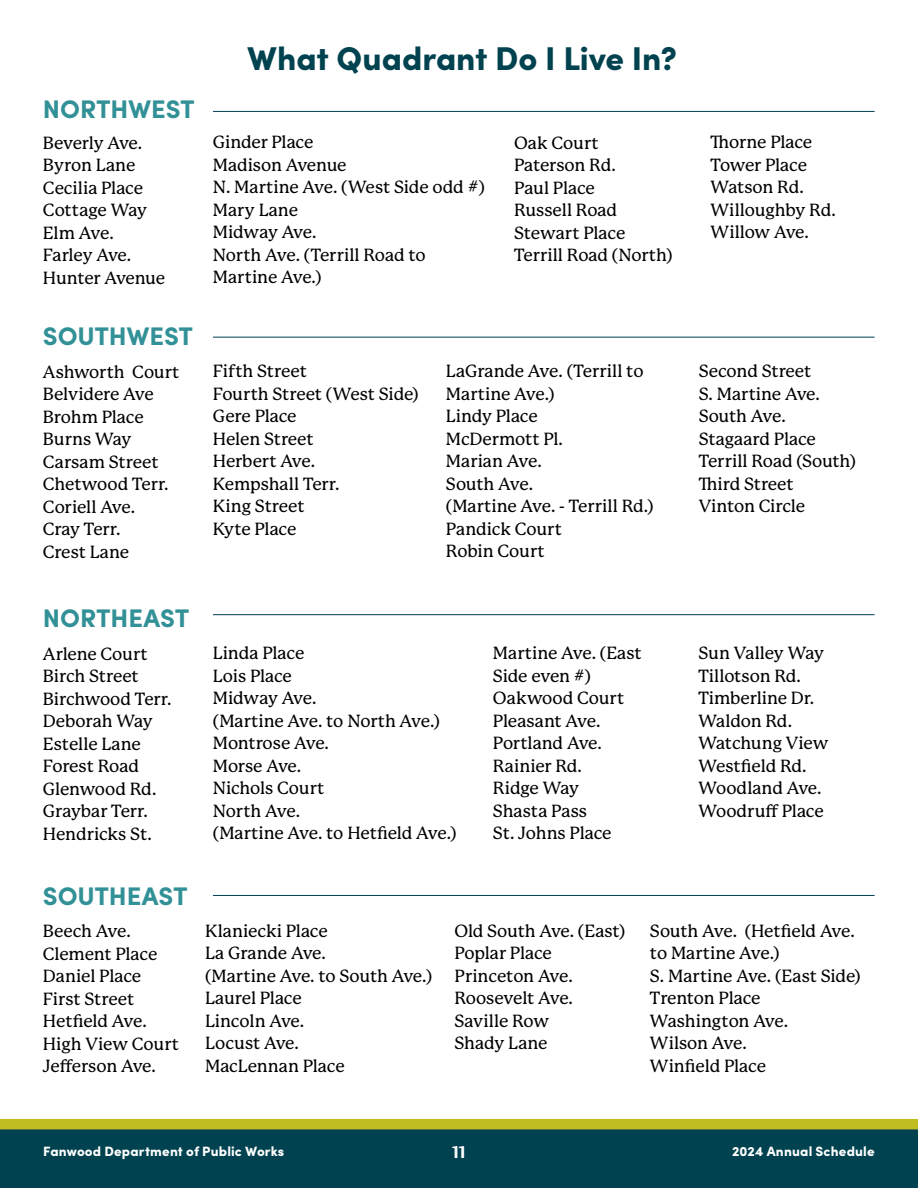
<style>
.page{position:relative;width:918px;height:1188px;background:#fff}
.page>*{position:absolute;margin:0;border:0;box-sizing:border-box;transform-origin:0 0}
.t1{font:900 33px "Sofia Pro";color:#00424f}
.t2{font:700 25.5px "Sofia Pro";letter-spacing:-.005em;color:#329097}
.t3{font:500 17.25px/22.5px "P Mackinac Pro";letter-spacing:-.005em;color:#000}
.t4{font:800 16.5px "P22 Mackinac Pro";color:#fff}
.t5{font:900 13.5px "Sofia Pro";letter-spacing:.015em;color:#fff}
</style>
<div class="page">
<svg style="left:0;top:1119px;width:918px;height:69px;background:#1d5448"></svg>
<hr style="left:213px;top:111px;width:662px;height:1px;background:#00424f">
<hr style="left:213px;top:337px;width:662px;height:1px;background:#00424f">
<hr style="left:213px;top:614px;width:662px;height:1px;background:#00424f">
<hr style="left:213px;top:895px;width:662px;height:1px;background:#00424f">
<h2 class="t2" style="left:43px;top:89px;width:154px">NORTHWEST</h2>
<p class="t3" style="left:43px;top:132px;width:124px">Beverly Ave.<br>Byron Lane<br>Cecilia Place<br>Cottage Way<br>Elm Ave.<br>Farley Ave.<br>Hunter Avenue</p>
<h2 class="t2" style="left:43px;top:317px;width:152px">SOUTHWEST</h2>
<p class="t3" style="left:43px;top:361px;width:138px">Ashworth Court<br>Belvidere Ave<br>Brohm Place<br>Burns Way<br>Carsam Street<br>Chetwood Terr.<br>Coriell Ave.<br>Cray Terr.<br>Crest Lane</p>
<h1 class="t1" style="left:247px;top:32px;width:431px">What Quadrant Do I Live In?</h1>
<p class="t3" style="left:213px;top:131px;width:273px">Ginder Place<br>Madison Avenue<br>N. Martine Ave. (West Side odd #)<br>Mary Lane<br>Midway Ave.<br>North Ave. (Terrill Road to<br>Martine Ave.)</p>
<p class="t3" style="left:514px;top:132px;width:160px">Oak Court<br>Paterson Rd.<br>Paul Place<br>Russell Road<br>Stewart Place<br>Terrill Road (North)</p>
<p class="t3" style="left:213px;top:360px;width:207px">Fifth Street<br>Fourth Street (West Side)<br>Gere Place<br>Helen Street<br>Herbert Ave.<br>Kempshall Terr.<br>King Street<br>Kyte Place</p>
<p class="t3" style="left:446px;top:360px;width:209px">LaGrande Ave. (Terrill to<br>Martine Ave.)<br>Lindy Place<br>McDermott Pl.<br>Marian Ave.<br>South Ave.<br>(Martine Ave. - Terrill Rd.)<br>Pandick Court<br>Robin Court</p>
<p class="t3" style="left:711px;top:131px;width:127px">Thorne Place<br>Tower Place<br>Watson Rd.<br>Willoughby Rd.<br>Willow Ave.</p>
<p class="t3" style="left:699px;top:360px;width:159px">Second Street<br>S. Martine Ave.<br>South Ave.<br>Stagaard Place<br>Terrill Road (South)<br>Third Street<br>Vinton Circle</p>
<h2 class="t2" style="left:43px;top:599px;width:148px">NORTHEAST</h2>
<p class="t3" style="left:43px;top:642px;width:130px">Arlene Court<br>Birch Street<br>Birchwood Terr.<br>Deborah Way<br>Estelle Lane<br>Forest Road<br>Glenwood Rd.<br>Graybar Terr.<br>Hendricks St.</p>
<p class="t3" style="left:213px;top:642px;width:245px">Linda Place<br>Lois Place<br>Midway Ave.<br>(Martine Ave. to North Ave.)<br>Montrose Ave.<br>Morse Ave.<br>Nichols Court<br>North Ave.<br>(Martine Ave. to Hetfield Ave.)</p>
<p class="t3" style="left:493px;top:642px;width:150px">Martine Ave. (East<br>Side even #)<br>Oakwood Court<br>Pleasant Ave.<br>Portland Ave.<br>Rainier Rd.<br>Ridge Way<br>Shasta Pass<br>St. Johns Place</p>
<p class="t3" style="left:699px;top:642px;width:132px">Sun Valley Way<br>Tillotson Rd.<br>Timberline Dr.<br>Waldon Rd.<br>Watchung View<br>Westfield Rd.<br>Woodland Ave.<br>Woodruff Place</p>
<h2 class="t2" style="left:43px;top:876px;width:146px">SOUTHEAST</h2>
<p class="t3" style="left:43px;top:920px;width:138px">Beech Ave.<br>Clement Place<br>Daniel Place<br>First Street<br>Hetfield Ave.<br>High View Court<br>Jefferson Ave.</p>
<p class="t3" style="left:205px;top:920px;width:228px">Klaniecki Place<br>La Grande Ave.<br>(Martine Ave. to South Ave.)<br>Laurel Place<br>Lincoln Ave.<br>Locust Ave.<br>MacLennan Place</p>
<p class="t3" style="left:454px;top:920px;width:172px">Old South Ave. (East)<br>Poplar Place<br>Princeton Ave.<br>Roosevelt Ave.<br>Saville Row<br>Shady Lane</p>
<p class="t3" style="left:650px;top:920px;width:212px">South Ave. (Hetfield Ave. to Martine Ave.)<br>S. Martine Ave. (East Side)<br>Trenton Place<br>Washington Ave.<br>Wilson Ave.<br>Winfield Place</p>
<p class="t5" style="left:43px;top:1140px;width:243px">Fanwood Department of Public Works</p>
<p class="t4" style="left:452px;top:1143px;width:15px">11</p>
<p class="t5" style="left:732px;top:1140px;width:144px">2024 Annual Schedule</p>
</div>
